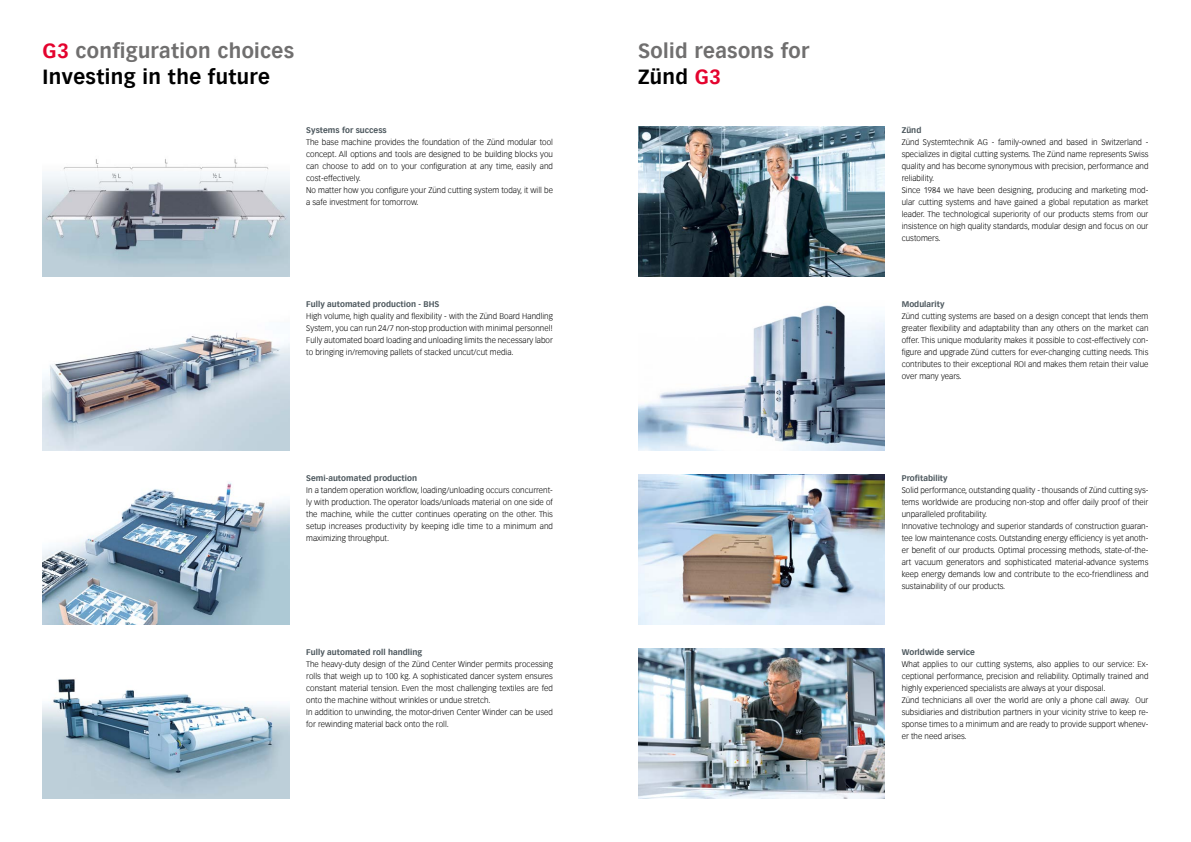
<style>
.page{position:relative;width:1191px;height:842px;background:#fff}
.page>*{position:absolute;margin:0;border:0;box-sizing:border-box;transform-origin:0 0}
.t1{font:700 20px/26px "Vectora Com";letter-spacing:.02em;color:#706f6f}
.t2{font:300 8px/12px "Vectora Com";letter-spacing:.005em;color:#000}
.t3{font:700 8px "Vectora Com";letter-spacing:.005em;color:#4c575d}
.s1{color:#e4032e}
.s2{color:#000}
</style>
<div class="page">
<img style="left:638px;top:304px;width:246px;height:147px">
<img style="left:638px;top:127px;width:246px;height:150px">
<img style="left:638px;top:475px;width:246px;height:150px">
<img style="left:638px;top:649px;width:246px;height:150px">
<img style="left:43px;top:482px;width:246px;height:143px">
<img style="left:43px;top:159px;width:246px;height:118px">
<img style="left:43px;top:332px;width:246px;height:119px">
<img style="left:43px;top:679px;width:246px;height:120px">
<h1 class="t1" style="left:43px;top:38px;width:253px"><span class="s1">G3</span> configuration choices<br><span class="s2">Investing in the future</span></h1>
<p class="t3" style="left:306px;top:125px;width:82px">Systems for success</p>
<p class="t2" style="left:306px;top:136px;width:248px">The base machine provides the foundation of the Zünd modular tool concept. All options and tools are designed to be building blocks you can choose to add on to your configuration at any time, easily and cost-effectively.<br>No matter how you configure your Zünd cutting system today, it will be a safe investment for tomorrow.</p>
<p class="t3" style="left:306px;top:299px;width:135px">Fully automated production - BHS</p>
<p class="t2" style="left:306px;top:310px;width:248px;text-align:justify">High volume, high quality and flexibility - with the Zünd Board Handling System, you can run 24/7 non-stop production with minimal personnel!<br>Fully automated board loading and unloading limits the necessary labor to bringing in/removing pallets of stacked uncut/cut media.</p>
<p class="t3" style="left:306px;top:473px;width:112px">Semi-automated production</p>
<p class="t2" style="left:306px;top:484px;width:248px;text-align:justify">In a tandem operation workflow, loading/unloading occurs concurrent&shy;ly with production. The operator loads/unloads material on one side of the machine, while the cutter continues operating on the other. This setup increases productivity by keeping idle time to a minimum and maximizing throughput.</p>
<p class="t3" style="left:306px;top:647px;width:117px">Fully automated roll handling</p>
<p class="t2" style="left:306px;top:658px;width:248px">The heavy-duty design of the Zünd Center Winder permits processing rolls that weigh up to 100 kg. A sophisticated dancer system ensures constant material tension. Even the most challenging textiles are fed onto the machine without wrinkles or undue stretch.<br>In addition to unwinding, the motor-driven Center Winder can be used for rewinding material back onto the roll.</p>
<h1 class="t1" style="left:638px;top:38px;width:173px">Solid reasons for<br><span class="s2">Zünd</span> <span class="s1">G3</span></h1>
<p class="t3" style="left:901px;top:125px;width:21px">Zünd</p>
<p class="t2" style="left:901px;top:136px;width:248px">Zünd Systemtechnik AG - family-owned and based in Switzerland - specializes in digital cutting systems. The Zünd name represents Swiss quality and has become synonymous with precision, performance and reliability.<br>Since 1984 we have been designing, producing and marketing mod&shy;ular cutting systems and have gained a global reputation as market leader. The technological superiority of our products stems from our insistence on high quality standards, modular design and focus on our customers.</p>
<p class="t3" style="left:901px;top:299px;width:44px">Modularity</p>
<p class="t2" style="left:901px;top:310px;width:248px;text-align:justify">Zünd cutting systems are based on a design concept that lends them greater flexibility and adaptability than any others on the market can offer. This unique modularity makes it possible to cost-effectively con&shy;figure and upgrade Zünd cutters for ever-changing cutting needs. This contributes to their exceptional ROI and makes them retain their value over many years.</p>
<p class="t3" style="left:901px;top:473px;width:47px">Profitability</p>
<p class="t2" style="left:901px;top:484px;width:248px">Solid performance, outstanding quality - thousands of Zünd cutting sys&shy;tems worldwide are producing non-stop and offer daily proof of their unparalleled profitability.<br>Innovative technology and superior standards of construction guaran&shy;tee low maintenance costs. Outstanding energy efficiency is yet anoth&shy;er benefit of our products. Optimal processing methods, state-of-the&shy;art vacuum generators and sophisticated material-advance systems keep energy demands low and contribute to the eco-friendliness and sustainability of our products.</p>
<p class="t3" style="left:901px;top:647px;width:75px">Worldwide service</p>
<p class="t2" style="left:901px;top:658px;width:248px">What applies to our cutting systems, also applies to our service: Ex&shy;ceptional performance, precision and reliability. Optimally trained and highly experienced specialists are always at your disposal.<br>Zünd technicians all over the world are only a phone call away. Our subsidiaries and distribution partners in your vicinity strive to keep re&shy;sponse times to a minimum and are ready to provide support whenev&shy;er the need arises.</p>
</div>
